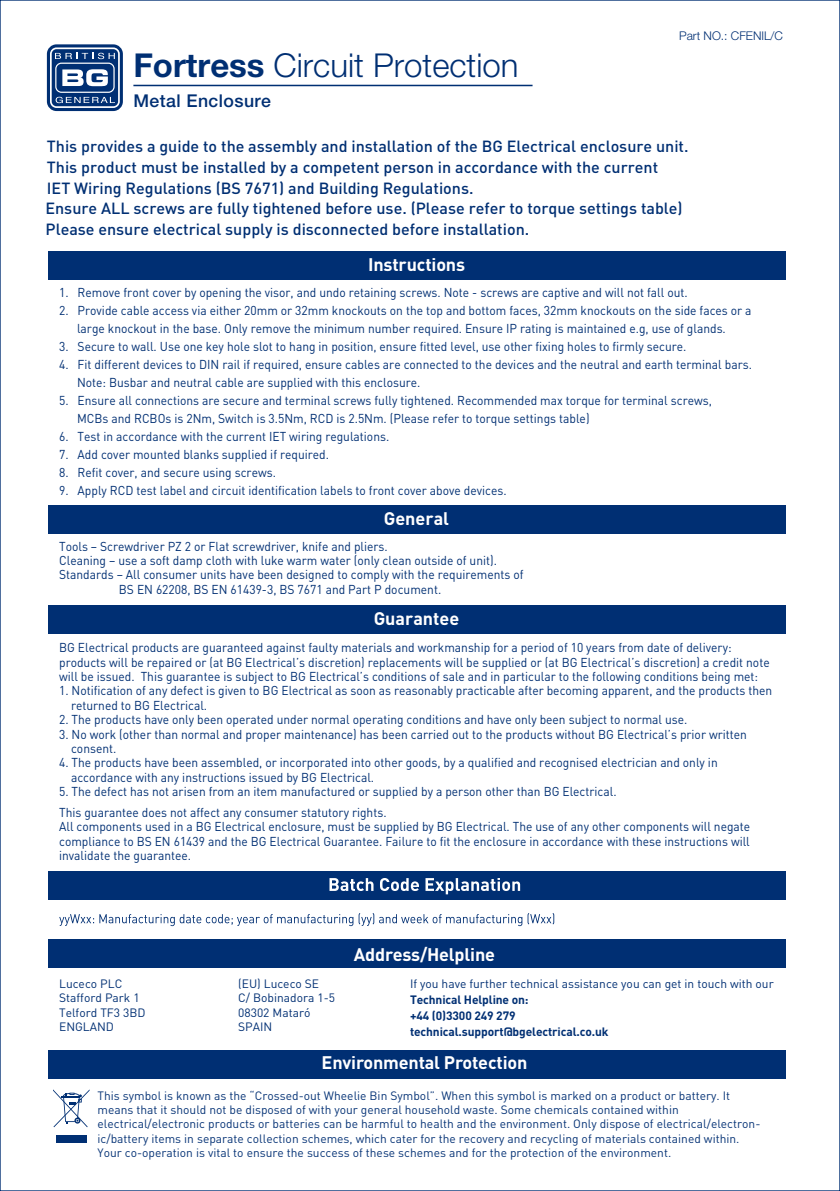
<style>
.page{position:relative;width:840px;height:1191px;background:#fff}
.page>*{position:absolute;margin:0;border:0;box-sizing:border-box;transform-origin:0 0}
.t1{font:300 33px "Helvetica Neue LT Pro";color:#002f73}
.t2{font:700 18px "DIN Pro";letter-spacing:-.01em;color:#fff}
.t3{font:500 17.6px "Helvetica Neue LT Pro";letter-spacing:.025em;color:#002f73}
.t4{font:500 16px/20.6px "DIN Pro";color:#002f73}
.t5{font:12.8px/14.4px "DIN Pro";color:#002f73;scale:.94 1}
.t6{font:12px/14.4px "DIN Pro";color:#002f73}
.t7{font:700 12px/16px "DIN Pro";letter-spacing:-.01em;color:#002f73}
.t8{font:300 12px "Helvetica Neue LT Pro";color:#002f73}
.s1{font-weight:700}
</style>
<div class="page">
<div style="left:47px;top:44px;width:76px;height:67px;background:#002f73;border-radius:10px"></div>
<svg style="left:50px;top:47px;width:70px;height:61px"></svg>
<hr style="left:133px;top:85px;width:399px;height:1px;background:#002f73">
<div style="left:48px;top:505px;width:737px;height:29px;background:#002f73"></div>
<div style="left:48px;top:250px;width:737px;height:29px;background:#002f73"></div>
<div style="left:48px;top:605px;width:737px;height:29px;background:#002f73"></div>
<div style="left:48px;top:938px;width:737px;height:29px;background:#002f73"></div>
<div style="left:48px;top:1049px;width:737px;height:29px;background:#002f73"></div>
<div style="left:56px;top:1134px;width:30px;height:8px;background:#002f73"></div>
<svg style="left:53px;top:1089px;width:36px;height:38px"></svg>
<svg style="left:59px;top:913px;width:495px;height:13px"></svg>
<div style="left:48px;top:871px;width:737px;height:29px;background:#002f73"></div>
<svg style="left:329px;top:878px;width:44px;height:13px"></svg>
<svg style="left:380px;top:878px;width:39px;height:13px"></svg>
<svg style="left:425px;top:878px;width:95px;height:16px"></svg>
<h1 class="t1" style="left:133px;top:45px;width:386px"><span class="s1">Fortress</span> Circuit Protection</h1>
<h3 class="t3" style="left:133px;top:90px;width:139px">Metal Enclosure</h3>
<p class="t8" style="left:678px;top:28px;width:105px">Part NO.: CFENIL/C</p>
<p class="t4" style="left:47px;top:135px;width:643px">This provides a guide to the assembly and installation of the BG Electrical enclosure unit.</p>
<p class="t4" style="left:47px;top:156px;width:612px">This product must be installed by a competent person in accordance with the current<br>IET Wiring Regulations (BS 7671) and Building Regulations.</p>
<p class="t4" style="left:46px;top:218px;width:485px">Please ensure electrical supply is disconnected before installation.</p>
<p class="t4" style="left:45px;top:197px;width:638px">Ensure ALL screws are fully tightened before use. (Please refer to torque settings table)</p>
<h2 class="t2" style="left:368px;top:252px;width:98px">Instructions</h2>
<p class="t5" style="left:59px;top:285px;width:669px">1. Remove front cover by opening the visor, and undo retaining screws. Note - screws are captive and will not fall out.</p>
<p class="t5" style="left:77px;top:301px;width:718px;line-height:18px;text-indent:-18px">2. Provide cable access via either 20mm or 32mm knockouts on the top and bottom faces, 32mm knockouts on the side faces or a large knockout in the base. Only remove the minimum number required. Ensure IP rating is maintained e.g, use of glands.</p>
<p class="t5" style="left:59px;top:339px;width:668px">3. Secure to wall. Use one key hole slot to hang in position, ensure fitted level, use other fixing holes to firmly secure.</p>
<p class="t5" style="left:77px;top:355px;width:719px;line-height:18px;text-indent:-18px">4. Fit different devices to DIN rail if required, ensure cables are connected to the devices and the neutral and earth terminal bars.<br>Note: Busbar and neutral cable are supplied with this enclosure.</p>
<p class="t5" style="left:77px;top:391px;width:676px;line-height:18px;text-indent:-18px">5. Ensure all connections are secure and terminal screws fully tightened. Recommended max torque for terminal screws,<br>MCBs and RCBOs is 2Nm, Switch is 3.5Nm, RCD is 2.5Nm. (Please refer to torque settings table)</p>
<p class="t5" style="left:59px;top:429px;width:352px">6. Test in accordance with the current IET wiring regulations.</p>
<p class="t5" style="left:59px;top:447px;width:288px">7. Add cover mounted blanks supplied if required.</p>
<p class="t5" style="left:59px;top:465px;width:232px">8. Refit cover, and secure using screws.</p>
<p class="t5" style="left:59px;top:483px;width:477px">9. Apply RCD test label and circuit identification labels to front cover above devices.</p>
<h2 class="t2" style="left:384px;top:506px;width:67px">General</h2>
<p class="t5" style="left:59px;top:538px;width:351px">Tools – Screwdriver PZ 2 or Flat screwdriver, knife and pliers.</p>
<p class="t5" style="left:59px;top:553px;width:467px">Cleaning – use a soft damp cloth with luke warm water (only clean outside of unit).</p>
<p class="t5" style="left:59px;top:567px;width:495px">Standards – All consumer units have been designed to comply with the requirements of</p>
<p class="t5" style="left:119px;top:581px;width:344px">BS EN 62208, BS EN 61439-3, BS 7671 and Part P document.</p>
<h2 class="t2" style="left:373px;top:606px;width:87px">Guarantee</h2>
<p class="t5" style="left:59px;top:640px;width:757px">BG Electrical products are guaranteed against faulty materials and workmanship for a period of 10 years from date of delivery: products will be repaired or (at BG Electrical’s discretion) replacements will be supplied or (at BG Electrical’s discretion) a credit note will be issued. This guarantee is subject to BG Electrical’s conditions of sale and in particular to the following conditions being met:</p>
<p class="t5" style="left:71px;top:683px;width:747px;text-indent:-12px">1. Notification of any defect is given to BG Electrical as soon as reasonably practicable after becoming apparent, and the products then returned to BG Electrical.</p>
<p class="t5" style="left:59px;top:712px;width:669px">2. The products have only been operated under normal operating conditions and have only been subject to normal use.</p>
<p class="t5" style="left:71px;top:726px;width:720px;text-indent:-12px">3. No work (other than normal and proper maintenance) has been carried out to the products without BG Electrical’s prior written consent.</p>
<p class="t5" style="left:71px;top:755px;width:689px;text-indent:-12px">4. The products have been assembled, or incorporated into other goods, by a qualified and recognised electrician and only in accordance with any instructions issued by BG Electrical.</p>
<p class="t5" style="left:59px;top:781px;width:594px;line-height:20.4px">5. The defect has not arisen from an item manufactured or supplied by a person other than BG Electrical.<br>This guarantee does not affect any consumer statutory rights.</p>
<p class="t5" style="left:59px;top:818px;width:736px;text-align:justify">All components used in a BG Electrical enclosure, must be supplied by BG Electrical. The use of any other components will negate compliance to BS EN 61439 and the BG Electrical Guarantee. Failure to fit the enclosure in accordance with these instructions will invalidate the guarantee.</p>
<p class="t6" style="left:59px;top:976px;width:88px">Luceco PLC<br>Stafford Park 1<br>Telford TF3 3BD<br>ENGLAND</p>
<p class="t6" style="left:238px;top:976px;width:98px">(EU) Luceco SE<br>C/ Bobinadora 1-5<br>08302 Mataró<br>SPAIN</p>
<h2 class="t2" style="left:354px;top:942px;width:142px">Address/Helpline</h2>
<p class="t6" style="left:410px;top:976px;width:365px">If you have further technical assistance you can get in touch with our</p>
<p class="t7" style="left:410px;top:991px;width:200px">Technical Helpline on:<br>+44 (0)3300 249 279 technical.support@bgelectrical.co.uk</p>
<h2 class="t2" style="left:321px;top:1050px;width:207px">Environmental Protection</h2>
<p class="t6" style="left:97px;top:1087px;width:664px">This symbol is known as the “Crossed-out Wheelie Bin Symbol”. When this symbol is marked on a product or battery. It means that it should not be disposed of with your general household waste. Some chemicals contained within electrical/electronic products or batteries can be harmful to health and the environment. Only dispose of electrical/electron&shy;ic/battery items in separate collection schemes, which cater for the recovery and recycling of materials contained within.<br>Your co-operation is vital to ensure the success of these schemes and for the protection of the environment.</p>
</div>
